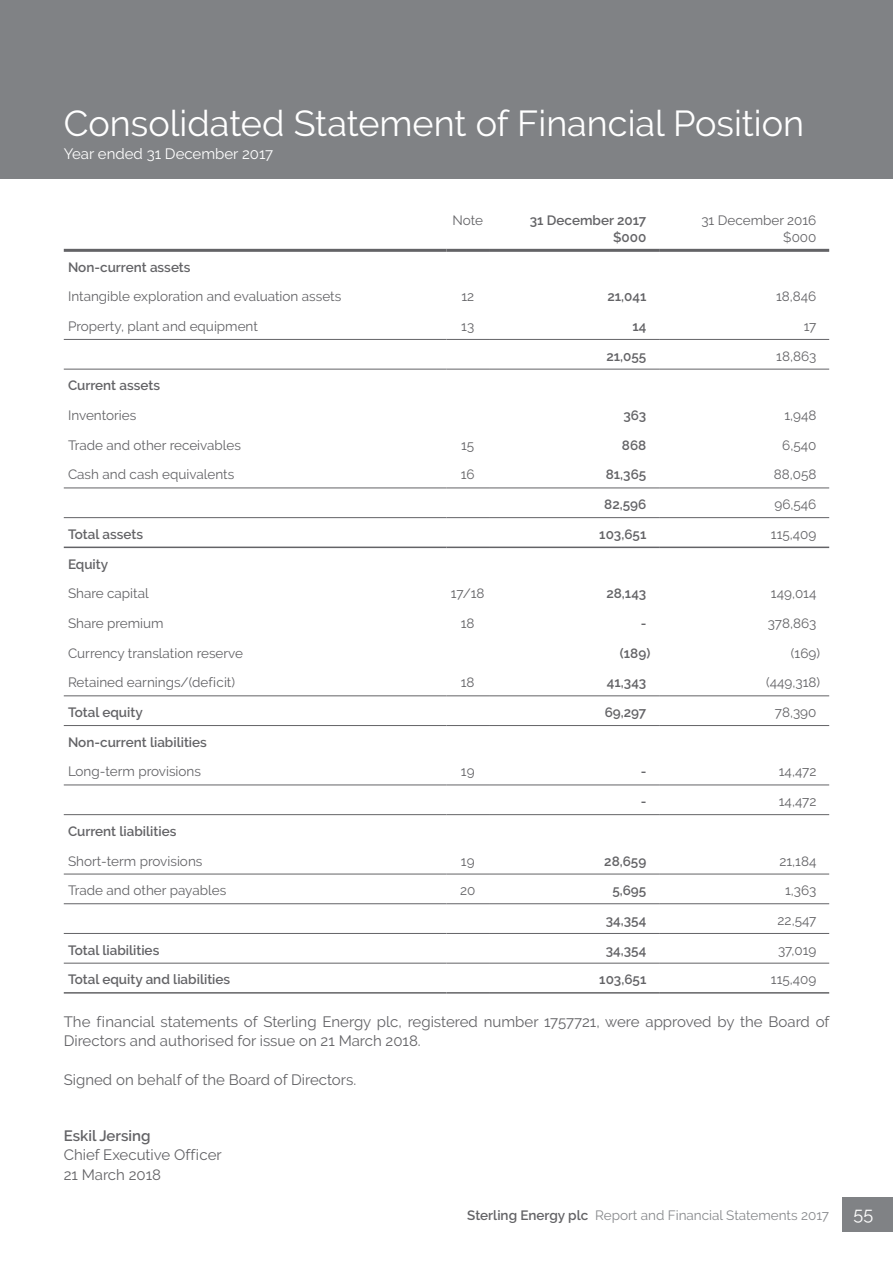
<style>
.page{position:relative;width:893px;height:1263px;background:#fff}
.page>*{position:absolute;margin:0;border:0;box-sizing:border-box;transform-origin:0 0}
.Heading_1{font:36px "Raleway";color:#fff}
.t1{font:18px "Raleway";color:#fff}
.Body_Copy_Plain{font:15px/19.5px "Raleway";color:#636366}
.t2{font:15px "Raleway";color:#fff}
.t3{font:600 15px "Raleway";color:#636366}
.t4{font:13.5px "Raleway";color:#636366}
.t5{font:600 13.5px "Raleway";color:#636366}
.t6{font:13.5px "Raleway";color:#87898c}
.s1{font-weight:600;color:#636366}
</style>
<div class="page">
<div style="left:842px;top:1197px;width:51px;height:34px;background:#808285"></div>
<div style="left:0;top:0;width:893px;height:179px;background:#808285"></div>
<hr style="left:64px;top:339px;width:382px;height:1px;background:#636366">
<hr style="left:446px;top:339px;width:43px;height:1px;background:#636366">
<hr style="left:489px;top:339px;width:170px;height:1px;background:#636366">
<hr style="left:659px;top:339px;width:170px;height:1px;background:#636366">
<hr style="left:64px;top:369px;width:382px;height:1px;background:#636366">
<hr style="left:446px;top:369px;width:43px;height:1px;background:#636366">
<hr style="left:489px;top:369px;width:170px;height:1px;background:#636366">
<hr style="left:659px;top:369px;width:170px;height:1px;background:#636366">
<hr style="left:64px;top:487px;width:382px;height:1px;background:#636366">
<hr style="left:446px;top:487px;width:43px;height:1px;background:#636366">
<hr style="left:489px;top:487px;width:170px;height:1px;background:#636366">
<hr style="left:659px;top:487px;width:170px;height:1px;background:#636366">
<hr style="left:64px;top:517px;width:382px;height:1px;background:#636366">
<hr style="left:446px;top:517px;width:43px;height:1px;background:#636366">
<hr style="left:489px;top:517px;width:170px;height:1px;background:#636366">
<hr style="left:659px;top:517px;width:170px;height:1px;background:#636366">
<hr style="left:64px;top:695px;width:382px;height:1px;background:#636366">
<hr style="left:446px;top:695px;width:43px;height:1px;background:#636366">
<hr style="left:489px;top:695px;width:170px;height:1px;background:#636366">
<hr style="left:659px;top:695px;width:170px;height:1px;background:#636366">
<hr style="left:64px;top:725px;width:382px;height:1px;background:#636366">
<hr style="left:446px;top:725px;width:43px;height:1px;background:#636366">
<hr style="left:489px;top:725px;width:170px;height:1px;background:#636366">
<hr style="left:659px;top:725px;width:170px;height:1px;background:#636366">
<hr style="left:64px;top:784px;width:382px;height:1px;background:#636366">
<hr style="left:446px;top:784px;width:43px;height:1px;background:#636366">
<hr style="left:489px;top:784px;width:170px;height:1px;background:#636366">
<hr style="left:659px;top:784px;width:170px;height:1px;background:#636366">
<hr style="left:64px;top:814px;width:382px;height:1px;background:#636366">
<hr style="left:446px;top:814px;width:43px;height:1px;background:#636366">
<hr style="left:489px;top:814px;width:170px;height:1px;background:#636366">
<hr style="left:659px;top:814px;width:170px;height:1px;background:#636366">
<hr style="left:64px;top:874px;width:382px;height:1px;background:#636366">
<hr style="left:446px;top:874px;width:43px;height:1px;background:#636366">
<hr style="left:489px;top:874px;width:170px;height:1px;background:#636366">
<hr style="left:659px;top:874px;width:170px;height:1px;background:#636366">
<hr style="left:64px;top:903px;width:382px;height:1px;background:#636366">
<hr style="left:446px;top:903px;width:43px;height:1px;background:#636366">
<hr style="left:489px;top:903px;width:170px;height:1px;background:#636366">
<hr style="left:659px;top:903px;width:170px;height:1px;background:#636366">
<hr style="left:64px;top:933px;width:382px;height:1px;background:#636366">
<hr style="left:446px;top:933px;width:43px;height:1px;background:#636366">
<hr style="left:489px;top:933px;width:170px;height:1px;background:#636366">
<hr style="left:659px;top:933px;width:170px;height:1px;background:#636366">
<hr style="left:64px;top:963px;width:382px;height:1px;background:#636366">
<hr style="left:446px;top:963px;width:43px;height:1px;background:#636366">
<hr style="left:489px;top:963px;width:170px;height:1px;background:#636366">
<hr style="left:659px;top:963px;width:170px;height:1px;background:#636366">
<hr style="left:64px;top:547px;width:382px;height:1px;background:#636366">
<hr style="left:446px;top:547px;width:43px;height:1px;background:#636366">
<hr style="left:489px;top:547px;width:170px;height:1px;background:#636366">
<hr style="left:659px;top:547px;width:170px;height:1px;background:#636366">
<hr style="left:64px;top:992px;width:382px;height:1px;background:#636366">
<hr style="left:446px;top:992px;width:43px;height:1px;background:#636366">
<hr style="left:489px;top:992px;width:170px;height:1px;background:#636366">
<hr style="left:659px;top:992px;width:170px;height:1px;background:#636366">
<hr style="left:64px;top:249px;width:382px;height:3px;background:#636366">
<hr style="left:446px;top:249px;width:43px;height:3px;background:#636366">
<hr style="left:489px;top:249px;width:170px;height:3px;background:#636366">
<hr style="left:659px;top:249px;width:170px;height:3px;background:#636366">
<p class="Heading_1" style="left:64px;top:102px;width:742px">Consolidated Statement of Financial Position</p>
<p class="t2" style="left:64px;top:145px;width:211px">Year ended 31 December 2017</p>
<p class="t4" style="left:452px;top:213px;width:32px">Note</p>
<p class="t5" style="left:530px;top:213px;width:118px">31 December 2017</p>
<p class="t5" style="left:613px;top:229px;width:35px">$000</p>
<p class="t4" style="left:701px;top:213px;width:117px">31 December 2016</p>
<p class="t4" style="left:783px;top:229px;width:35px">$000</p>
<p class="t5" style="left:68px;top:259px;width:124px">Non-current assets</p>
<p class="t4" style="left:68px;top:289px;width:275px">Intangible exploration and evaluation assets</p>
<p class="t4" style="left:461px;top:289px;width:14px">12</p>
<p class="t5" style="left:607px;top:289px;width:41px">21,041</p>
<p class="t4" style="left:776px;top:289px;width:42px">18,846</p>
<p class="t4" style="left:68px;top:318px;width:191px">Property, plant and equipment</p>
<p class="t4" style="left:461px;top:318px;width:14px">13</p>
<p class="t5" style="left:632px;top:318px;width:15px">14</p>
<p class="t4" style="left:804px;top:318px;width:14px">17</p>
<p class="t5" style="left:606px;top:348px;width:41px">21,055</p>
<p class="t4" style="left:776px;top:348px;width:42px">18,863</p>
<p class="t5" style="left:68px;top:378px;width:94px">Current assets</p>
<p class="t4" style="left:68px;top:407px;width:70px">Inventories</p>
<p class="t5" style="left:623px;top:407px;width:25px">363</p>
<p class="t4" style="left:784px;top:407px;width:34px">1,948</p>
<p class="t4" style="left:68px;top:437px;width:175px">Trade and other receivables</p>
<p class="t4" style="left:461px;top:437px;width:15px">15</p>
<p class="t5" style="left:622px;top:437px;width:26px">868</p>
<p class="t4" style="left:782px;top:437px;width:36px">6,540</p>
<p class="t4" style="left:68px;top:467px;width:168px">Cash and cash equivalents</p>
<p class="t4" style="left:461px;top:467px;width:15px">16</p>
<p class="t5" style="left:606px;top:467px;width:42px">81,365</p>
<p class="t4" style="left:774px;top:467px;width:44px">88,058</p>
<p class="t5" style="left:604px;top:497px;width:44px">82,596</p>
<p class="t4" style="left:774px;top:496px;width:43px">96,546</p>
<p class="t5" style="left:68px;top:526px;width:76px">Total assets</p>
<p class="t5" style="left:599px;top:526px;width:49px">103,651</p>
<p class="t4" style="left:771px;top:526px;width:47px">115,409</p>
<p class="t5" style="left:68px;top:556px;width:42px">Equity</p>
<p class="t4" style="left:68px;top:586px;width:82px">Share capital</p>
<p class="t4" style="left:451px;top:586px;width:35px">17/18</p>
<p class="t5" style="left:606px;top:586px;width:41px">28,143</p>
<p class="t4" style="left:771px;top:586px;width:47px">149,014</p>
<p class="t4" style="left:68px;top:615px;width:97px">Share premium</p>
<p class="t4" style="left:461px;top:615px;width:15px">18</p>
<p class="t5" style="left:641px;top:615px;width:7px">-</p>
<p class="t4" style="left:768px;top:615px;width:50px">378,863</p>
<p class="t4" style="left:68px;top:645px;width:177px">Currency translation reserve</p>
<p class="t5" style="left:620px;top:645px;width:32px">(189)</p>
<p class="t4" style="left:791px;top:645px;width:31px">(169)</p>
<p class="t4" style="left:68px;top:675px;width:169px">Retained earnings/(deficit)</p>
<p class="t4" style="left:461px;top:675px;width:15px">18</p>
<p class="t5" style="left:607px;top:675px;width:41px">41,343</p>
<p class="t4" style="left:766px;top:675px;width:55px">(449,318)</p>
<p class="t5" style="left:68px;top:704px;width:76px">Total equity</p>
<p class="t5" style="left:605px;top:704px;width:43px">69,297</p>
<p class="t4" style="left:775px;top:704px;width:43px">78,390</p>
<p class="t5" style="left:68px;top:734px;width:140px">Non-current liabilities</p>
<p class="t4" style="left:68px;top:764px;width:135px">Long-term provisions</p>
<p class="t4" style="left:461px;top:764px;width:15px">19</p>
<p class="t5" style="left:641px;top:764px;width:7px">-</p>
<p class="t4" style="left:779px;top:764px;width:39px">14,472</p>
<p class="t5" style="left:641px;top:794px;width:7px">-</p>
<p class="t4" style="left:779px;top:793px;width:39px">14,472</p>
<p class="t5" style="left:68px;top:823px;width:110px">Current liabilities</p>
<p class="t4" style="left:68px;top:853px;width:136px">Short-term provisions</p>
<p class="t4" style="left:461px;top:853px;width:15px">19</p>
<p class="t5" style="left:604px;top:853px;width:44px">28,659</p>
<p class="t4" style="left:779px;top:853px;width:39px">21,184</p>
<p class="t4" style="left:68px;top:883px;width:160px">Trade and other payables</p>
<p class="t4" style="left:460px;top:883px;width:17px">20</p>
<p class="t5" style="left:612px;top:883px;width:36px">5,695</p>
<p class="t4" style="left:785px;top:883px;width:33px">1,363</p>
<p class="t5" style="left:606px;top:912px;width:42px">34,354</p>
<p class="t4" style="left:778px;top:912px;width:40px">22,547</p>
<p class="t5" style="left:68px;top:942px;width:93px">Total liabilities</p>
<p class="t5" style="left:606px;top:942px;width:42px">34,354</p>
<p class="t4" style="left:778px;top:942px;width:40px">37,019</p>
<p class="t5" style="left:68px;top:972px;width:164px">Total equity and liabilities</p>
<p class="t5" style="left:599px;top:972px;width:49px">103,651</p>
<p class="t4" style="left:771px;top:972px;width:47px">115,409</p>
<p class="Body_Copy_Plain" style="left:64px;top:1011px;width:767px">The financial statements of Sterling Energy plc, registered number 1757721, were approved by the Board of<br>Directors and authorised for issue on 21 March 2018.</p>
<p class="Body_Copy_Plain" style="left:64px;top:1070px;width:294px">Signed on behalf of the Board of Directors.</p>
<p class="t3" style="left:64px;top:1127px;width:88px">Eskil Jersing</p>
<p class="Body_Copy_Plain" style="left:64px;top:1145px;width:160px">Chief Executive Officer</p>
<p class="Body_Copy_Plain" style="left:64px;top:1164px;width:99px">21 March 2018</p>
<p class="t6" style="left:467px;top:1208px;width:363px"><span class="s1">Sterling Energy plc</span> Report and Financial Statements 2017</p>
<h2 class="t1" style="left:854px;top:1204px;width:21px">55</h2>
</div>
